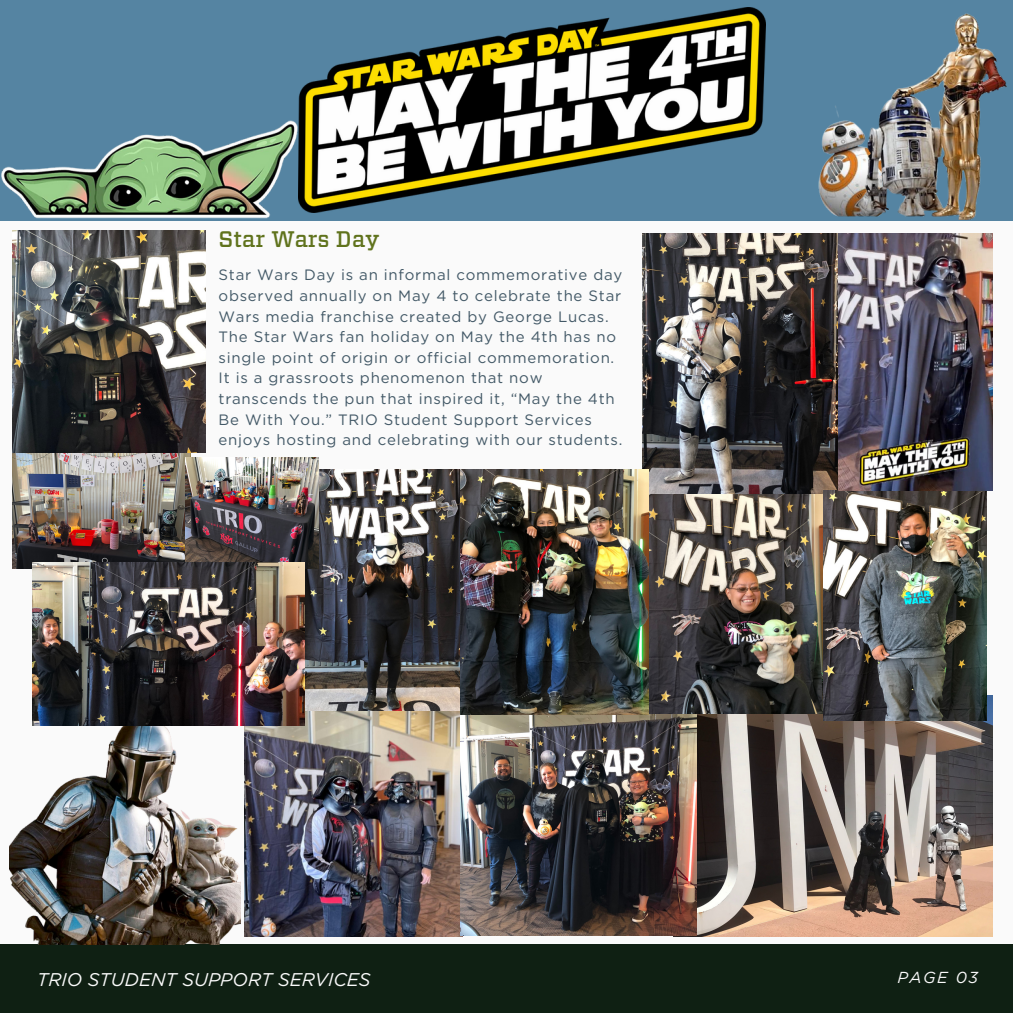
<style>
.page{position:relative;width:1013px;height:1013px;background:#fff}
.page>*{position:absolute;margin:0;border:0;box-sizing:border-box;transform-origin:0 0}
.t1{font:500 22.5px "Vitesse";color:#60731d}
.t2{font:italic 18.38px "Gotham";color:#fafafa}
.t3{font:italic 15.88px "Gotham";letter-spacing:.1em;color:#fafafa}
.t4{font:15px/20.6px "Gotham";letter-spacing:.05em;color:#435967}
</style>
<div class="page">
<div style="left:0;top:0;width:1012px;height:1012px;background:#fafafa"></div>
<div style="left:0;top:0;width:1012px;height:220px;background:#5584a2"></div>
<div style="left:0;top:944px;width:1012px;height:68px;background:#0f2013"></div>
<img style="left:299px;top:8px;width:466px;height:205px">
<img style="left:1px;top:121px;width:298px;height:98px">
<img style="left:818px;top:106px;width:40px;height:111px">
<img style="left:858px;top:13px;width:148px;height:207px">
<img style="left:9px;top:725px;width:232px;height:219px">
<img style="left:642px;top:233px;width:206px;height:274px">
<img style="left:673px;top:695px;width:319px;height:241px">
<img style="left:823px;top:491px;width:163px;height:229px">
<img style="left:304px;top:469px;width:344px;height:242px">
<img style="left:13px;top:452px;width:178px;height:116px">
<img style="left:244px;top:711px;width:218px;height:225px">
<img style="left:13px;top:230px;width:193px;height:222px">
<img style="left:460px;top:703px;width:236px;height:232px">
<img style="left:185px;top:457px;width:133px;height:111px">
<img style="left:648px;top:495px;width:174px;height:218px">
<img style="left:838px;top:233px;width:154px;height:257px">
<img style="left:32px;top:562px;width:272px;height:163px">
<h1 class="t1" style="left:218px;top:225px;width:163px">Star Wars Day</h1>
<p class="t4" style="left:218px;top:264px;width:405px">Star Wars Day is an informal commemorative day observed annually on May 4 to celebrate the Star Wars media franchise created by George Lucas.<br>The Star Wars fan holiday on May the 4th has no single point of origin or official commemoration.<br>It is a grassroots phenomenon that now transcends the pun that inspired it, “May the 4th Be With You.” TRIO Student Support Services enjoys hosting and celebrating with our students.</p>
<p class="t2" style="left:37px;top:968px;width:335px">TRIO STUDENT SUPPORT SERVICES</p>
<p class="t3" style="left:897px;top:968px;width:82px">PAGE 03</p>
</div>
